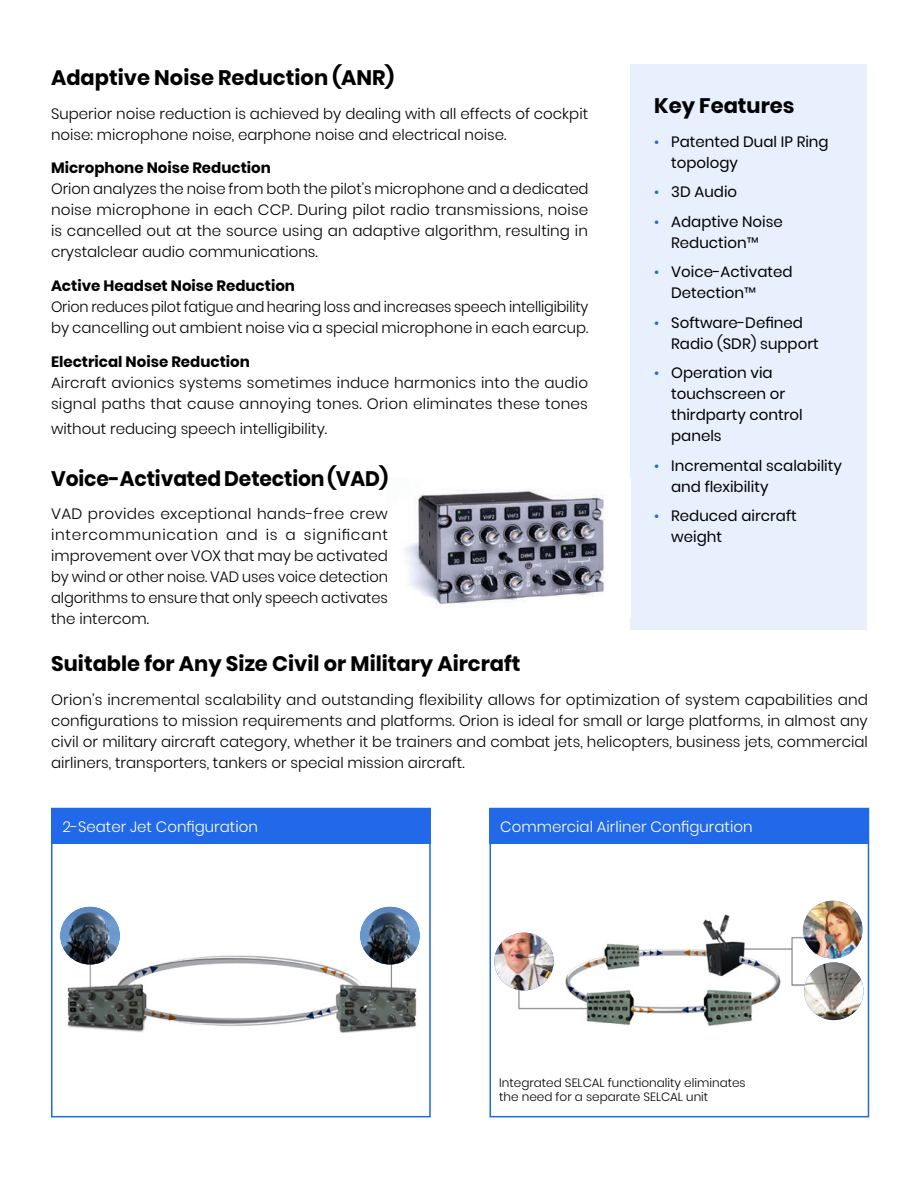
<style>
.page{position:relative;width:918px;height:1188px;background:#fff}
.page>*{position:absolute;margin:0;border:0;box-sizing:border-box;transform-origin:0 0}
.t1{font:700 21px "Poppins";color:#000}
.t2{font:700 21px "Poppins";color:#000;scale:.96 1}
.t3{font:300 15px/21px "Poppins";color:#000;text-align:justify}
.t4{font:15px/21px "Poppins";color:#000}
.t5{font:300 15px/21px "Poppins";color:#000;scale:.96 1}
.t6{font:700 15px "Poppins";color:#000}
.t7{font:300 15px "Poppins";color:#fff}
.t8{font:300 12px/14.4px "Poppins";color:#000}
.s1{font-size:14.25px;color:#2169e8}
</style>
<div class="page">
<div style="left:490px;top:808px;width:379px;height:309px;border:2px solid #2169e8"></div>
<div style="left:51px;top:808px;width:380px;height:309px;border:2px solid #2169e8"></div>
<div style="left:630px;top:64px;width:237px;height:566px;background:#e9f0fd"></div>
<img style="left:518px;top:914px;width:320px;height:112px">
<img style="left:405px;top:489px;width:200px;height:118px">
<div style="left:51px;top:808px;width:380px;height:35px;background:#2169e8"></div>
<div style="left:489px;top:808px;width:380px;height:36px;background:#2169e8"></div>
<img style="left:494px;top:933px;width:60px;height:57px">
<img style="left:803px;top:901px;width:59px;height:57px">
<img style="left:804px;top:962px;width:60px;height:58px">
<img style="left:67px;top:906px;width:350px;height:127px">
<img style="left:60px;top:907px;width:60px;height:58px">
<img style="left:360px;top:907px;width:60px;height:58px">
<h1 class="t1" style="left:51px;top:65px;width:345px">Adaptive Noise Reduction (ANR)</h1>
<p class="t3" style="left:51px;top:103px;width:539px">Superior noise reduction is achieved by dealing with all effects of cockpit noise: microphone noise, earphone noise and electrical noise.</p>
<p class="t6" style="left:51px;top:159px;width:221px">Microphone Noise Reduction</p>
<p class="t3" style="left:51px;top:179px;width:539px">Orion analyzes the noise from both the pilot’s microphone and a dedicated noise microphone in each CCP. During pilot radio transmissions, noise is cancelled out at the source using an adaptive algorithm, resulting in crystalclear audio communications.</p>
<p class="t6" style="left:51px;top:277px;width:246px">Active Headset Noise Reduction</p>
<p class="t5" style="left:51px;top:296px;width:561px">Orion reduces pilot fatigue and hearing loss and increases speech intelligibility by cancelling out ambient noise via a special microphone in each earcup.</p>
<p class="t6" style="left:51px;top:353px;width:200px">Electrical Noise Reduction</p>
<p class="t3" style="left:51px;top:372px;width:539px">Aircraft avionics systems sometimes induce harmonics into the audio signal paths that cause annoying tones. Orion eliminates these tones</p>
<p class="t3" style="left:51px;top:419px;width:278px">without reducing speech intelligibility.</p>
<h1 class="t2" style="left:51px;top:466px;width:352px">Voice-Activated Detection (VAD)</h1>
<p class="t3" style="left:51px;top:504px;width:338px">VAD provides exceptional hands-free crew intercommunication and is a significant improvement over VOX that may be activated by wind or other noise. VAD uses voice detection algorithms to ensure that only speech activates the intercom.</p>
<h1 class="t1" style="left:51px;top:652px;width:471px">Suitable for Any Size Civil or Military Aircraft</h1>
<p class="t3" style="left:51px;top:689px;width:818px">Orion’s incremental scalability and outstanding flexibility allows for optimization of system capabilities and configurations to mission requirements and platforms. Orion is ideal for small or large platforms, in almost any civil or military aircraft category, whether it be trainers and combat jets, helicopters, business jets, commercial airliners, transporters, tankers or special mission aircraft.</p>
<h1 class="t1" style="left:654px;top:93px;width:142px">Key Features</h1>
<p class="t4" style="left:671px;top:131px;width:159px;text-indent:-17px"><span class="s1">•</span> Patented Dual IP Ring topology</p>
<p class="t4" style="left:654px;top:181px;width:85px"><span class="s1">•</span> 3D Audio</p>
<p class="t4" style="left:654px;top:211px;width:130px;text-align:center"><span class="s1">•</span> Adaptive Noise<br>Reduction™</p>
<p class="t4" style="left:671px;top:261px;width:123px;text-indent:-17px"><span class="s1">•</span> Voice-Activated<br>Detection™</p>
<p class="t4" style="left:671px;top:312px;width:149px;text-indent:-17px"><span class="s1">•</span> Software-Defined<br>Radio (SDR) support</p>
<p class="t4" style="left:671px;top:362px;width:133px;text-indent:-17px"><span class="s1">•</span> Operation via touchscreen or thirdparty control panels</p>
<p class="t4" style="left:671px;top:455px;width:172px;text-indent:-17px"><span class="s1">•</span> Incremental scalability and flexibility</p>
<p class="t4" style="left:671px;top:505px;width:127px;text-indent:-17px"><span class="s1">•</span> Reduced aircraft weight</p>
<p class="t7" style="left:62px;top:818px;width:197px">2-Seater Jet Configuration</p>
<p class="t7" style="left:500px;top:818px;width:254px">Commercial Airliner Configuration</p>
<p class="t8" style="left:499px;top:1075px;width:248px">Integrated SELCAL functionality eliminates the need for a separate SELCAL unit</p>
</div>
